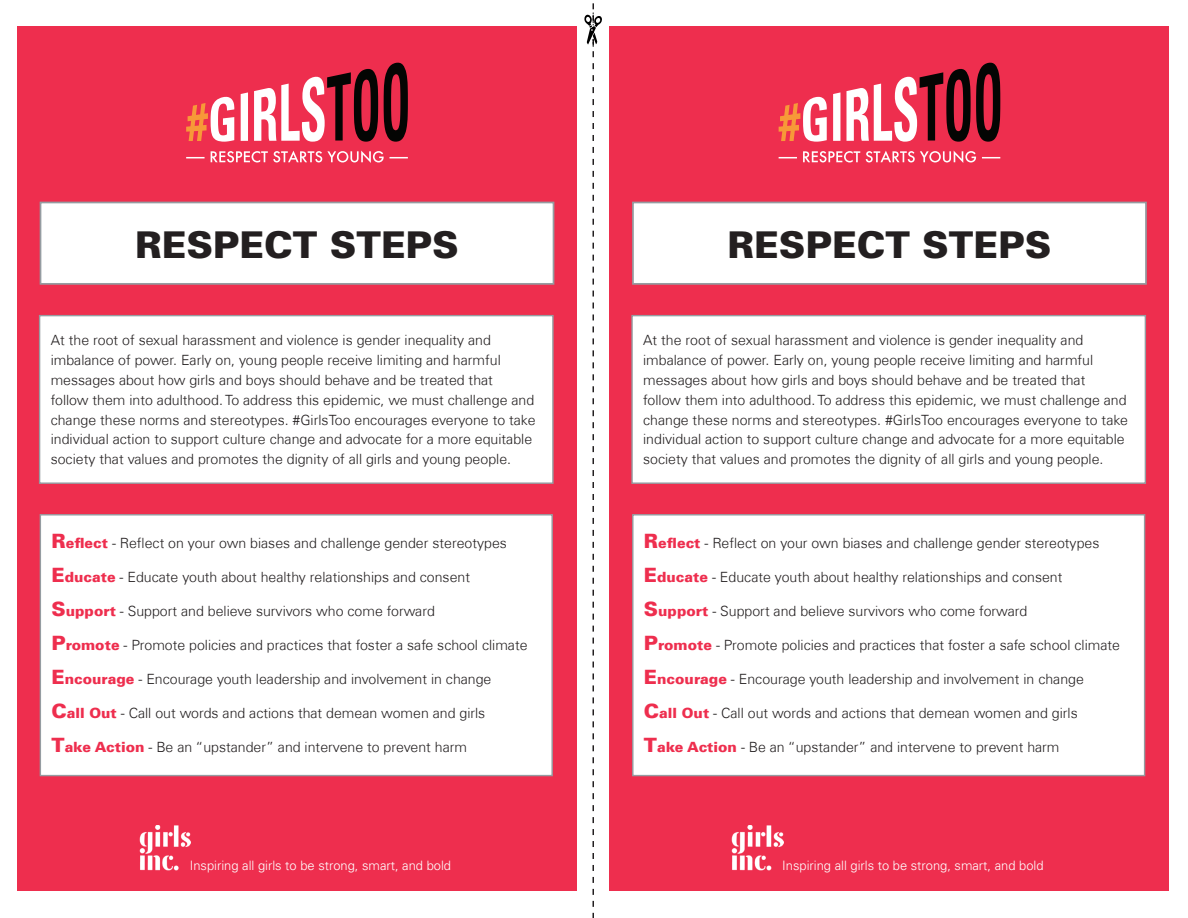
<style>
.page{position:relative;width:1188px;height:918px;background:#fff}
.page>*{position:absolute;margin:0;border:0;box-sizing:border-box;transform-origin:0 0}
.t1{font:900 36.9px "Univers";color:#231f20}
.t2{font:300 14.1px/19.8px "Univers Com 45";color:#231f20}
.t3{font:300 12.9px "Univers";color:#fff}
.s1{font-family:"Univers Com 75";font-weight:900;font-size:19.8px;color:#ee2e4e}
.s2{font-family:"Univers Com 75";font-weight:900;color:#ee2e4e}
</style>
<div class="page">
<div style="left:610px;top:27px;width:559px;height:864px;background:#ee2e4e"></div>
<div style="left:632px;top:202px;width:515px;height:83px;background:#fff;border:2px solid #959ca1"></div>
<div style="left:631px;top:315px;width:515px;height:169px;background:#fff;border:1px solid #959ca1"></div>
<div style="left:632px;top:514px;width:513px;height:262px;background:#fff;border:1px solid #959ca1"></div>
<img style="left:732px;top:825px;width:51px;height:45px">
<svg style="left:779px;top:157px;width:18px;height:1px"></svg>
<svg style="left:982px;top:157px;width:18px;height:1px"></svg>
<svg style="left:779px;top:97px;width:48px;height:45px"></svg>
<svg style="left:833px;top:92px;width:7px;height:49px"></svg>
<svg style="left:847px;top:62px;width:153px;height:80px"></svg>
<svg style="left:803px;top:151px;width:57px;height:11px"></svg>
<svg style="left:866px;top:151px;width:110px;height:12px"></svg>
<div style="left:17px;top:27px;width:560px;height:864px;background:#ee2e4e"></div>
<div style="left:40px;top:202px;width:514px;height:83px;background:#fff;border:2px solid #959ca1"></div>
<div style="left:39px;top:315px;width:515px;height:169px;background:#fff;border:1px solid #959ca1"></div>
<div style="left:40px;top:514px;width:513px;height:262px;background:#fff;border:1px solid #959ca1"></div>
<img style="left:139px;top:825px;width:52px;height:45px">
<svg style="left:186px;top:157px;width:19px;height:1px"></svg>
<svg style="left:390px;top:157px;width:18px;height:1px"></svg>
<svg style="left:186px;top:97px;width:48px;height:45px"></svg>
<svg style="left:241px;top:92px;width:7px;height:49px"></svg>
<svg style="left:254px;top:69px;width:124px;height:73px"></svg>
<svg style="left:384px;top:62px;width:24px;height:80px"></svg>
<svg style="left:211px;top:151px;width:173px;height:12px"></svg>
<svg style="left:584px;top:3px;width:18px;height:915px"></svg>
<p class="t1" style="left:135px;top:222px;width:325px">RESPECT STEPS</p>
<p class="t2" style="left:51px;top:330px;width:486px">At the root of sexual harassment and violence is gender inequality and imbalance of power. Early on, young people receive limiting and harmful messages about how girls and boys should behave and be treated that<br>follow them into adulthood. To address this epidemic, we must challenge and change these norms and stereotypes. #GirlsToo encourages everyone to take individual action to support culture change and advocate for a more equitable society that values and promotes the dignity of all girls and young people.</p>
<p class="t2" style="left:51px;top:533px;width:457px"><span class="s1">R</span><span class="s2">eflect</span> - Reflect on your own biases and challenge gender stereotypes</p>
<p class="t2" style="left:51px;top:567px;width:420px"><span class="s1">E</span><span class="s2">ducate</span> - Educate youth about healthy relationships and consent</p>
<p class="t2" style="left:51px;top:601px;width:385px"><span class="s1">S</span><span class="s2">upport</span> - Support and believe survivors who come forward</p>
<p class="t2" style="left:51px;top:635px;width:478px"><span class="s1">P</span><span class="s2">romote</span> - Promote policies and practices that foster a safe school climate</p>
<p class="t2" style="left:51px;top:669px;width:442px"><span class="s1">E</span><span class="s2">ncourage</span> - Encourage youth leadership and involvement in change</p>
<p class="t2" style="left:51px;top:703px;width:435px"><span class="s1">C</span><span class="s2">all Out</span> - Call out words and actions that demean women and girls</p>
<p class="t2" style="left:51px;top:737px;width:417px"><span class="s1">T</span><span class="s2">ake Action</span> - Be an “upstander” and intervene to prevent harm</p>
<p class="t3" style="left:190px;top:858px;width:263px">Inspiring all girls to be strong, smart, and bold</p>
<p class="t1" style="left:728px;top:222px;width:325px">RESPECT STEPS</p>
<p class="t2" style="left:643px;top:330px;width:486px">At the root of sexual harassment and violence is gender inequality and imbalance of power. Early on, young people receive limiting and harmful messages about how girls and boys should behave and be treated that<br>follow them into adulthood. To address this epidemic, we must challenge and change these norms and stereotypes. #GirlsToo encourages everyone to take individual action to support culture change and advocate for a more equitable society that values and promotes the dignity of all girls and young people.</p>
<p class="t2" style="left:644px;top:533px;width:457px"><span class="s1">R</span><span class="s2">eflect</span> - Reflect on your own biases and challenge gender stereotypes</p>
<p class="t2" style="left:644px;top:567px;width:420px"><span class="s1">E</span><span class="s2">ducate</span> - Educate youth about healthy relationships and consent</p>
<p class="t2" style="left:644px;top:601px;width:385px"><span class="s1">S</span><span class="s2">upport</span> - Support and believe survivors who come forward</p>
<p class="t2" style="left:644px;top:635px;width:478px"><span class="s1">P</span><span class="s2">romote</span> - Promote policies and practices that foster a safe school climate</p>
<p class="t2" style="left:644px;top:669px;width:442px"><span class="s1">E</span><span class="s2">ncourage</span> - Encourage youth leadership and involvement in change</p>
<p class="t2" style="left:644px;top:703px;width:435px"><span class="s1">C</span><span class="s2">all Out</span> - Call out words and actions that demean women and girls</p>
<p class="t2" style="left:644px;top:737px;width:417px"><span class="s1">T</span><span class="s2">ake Action</span> - Be an “upstander” and intervene to prevent harm</p>
<p class="t3" style="left:782px;top:858px;width:263px">Inspiring all girls to be strong, smart, and bold</p>
</div>
